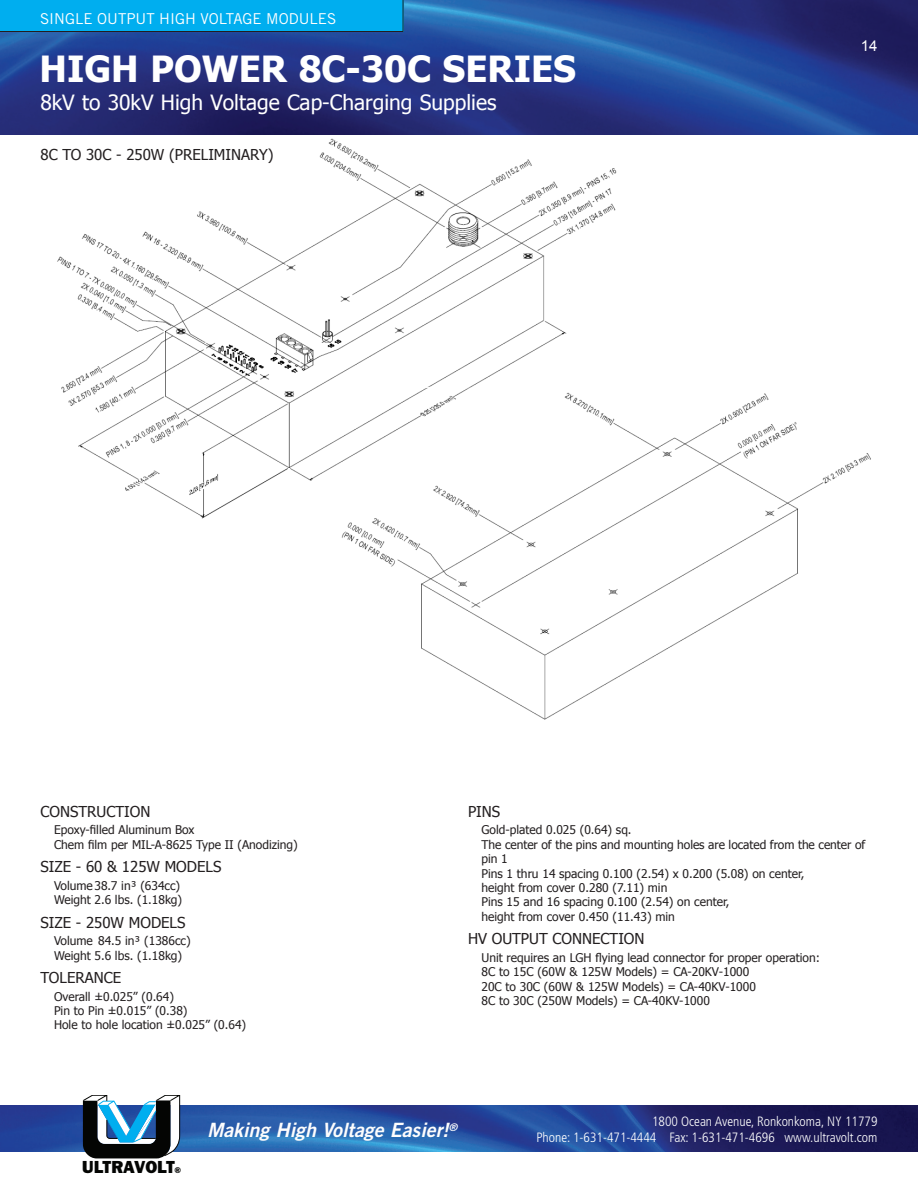
<style>
.page{position:relative;width:918px;height:1188px;background:#fff}
.page>*{position:absolute;margin:0;border:0;box-sizing:border-box;transform-origin:0 0}
.t1{font:700 36px "Tahoma";color:#fff}
.t2{font:24px "Trade Gothic LT Std Cn 18";color:#fff}
.t3{font:21px "Tahoma";color:#fff}
.t4{font:19.65px "Trade Gothic LT Std Bd 2 Obl";color:#fdfdfd}
.t5{font:17.55px "ITC Franklin Gothic Std Hvy";letter-spacing:-.005em;color:#040503}
.t6{font:15px "Tahoma";color:#231f20}
.t7{font:15px "Trade Gothic LT Std";color:#fff}
.t8{font:15px "Arial";color:#fff}
.t9{font:300 condensed 13.5px/16.2px "Frutiger LT Std";color:#fff;text-align:right}
.t10{font:12px/14.4px "Tahoma";color:#231f20}
.s1{font-family:"Franklin Gothic";font-weight:800;font-size:8.7px}
</style>
<div class="page">
<img style="left:0;top:1105px;width:918px;height:46px">
<svg style="left:83px;top:1095px;width:97px;height:63px"></svg>
<img style="left:0;top:0;width:918px;height:135px">
<div style="left:0;top:0;width:403px;height:32px;background:#00aeef"></div>
<img style="left:57px;top:138px;width:560px;height:381px">
<img style="left:335px;top:387px;width:536px;height:333px">
<p class="t7" style="left:40px;top:9px;width:298px">SINGLE OUTPUT HIGH VOLTAGE MODULES</p>
<h1 class="t1" style="left:40px;top:43px;width:538px">HIGH POWER 8C-30C SERIES</h1>
<h3 class="t3" style="left:40px;top:88px;width:458px">8kV to 30kV High Voltage Cap-Charging Supplies</h3>
<h2 class="t2" style="left:30px;top:60px;width:240px">High Voltage Biasing Supply</h2>
<p class="t6" style="left:40px;top:144px;width:235px">8C TO 30C - 250W (PRELIMINARY)</p>
<p class="t8" style="left:861px;top:36px;width:18px">14</p>
<p class="t6" style="left:40px;top:801px;width:111px">CONSTRUCTION</p>
<p class="t10" style="left:54px;top:822px;width:245px">Epoxy-filled Aluminum Box<br>Chem film per MIL-A-8625 Type II (Anodizing)</p>
<p class="t6" style="left:40px;top:857px;width:182px">SIZE - 60 &amp; 125W MODELS</p>
<p class="t10" style="left:54px;top:878px;width:130px">Volume38.7 in³ (634cc)<br>Weight 2.6 lbs. (1.18kg)</p>
<p class="t6" style="left:40px;top:912px;width:146px">SIZE - 250W MODELS</p>
<p class="t10" style="left:54px;top:933px;width:138px">Volume 84.5 in³ (1386cc)<br>Weight 5.6 lbs. (1.18kg)</p>
<p class="t6" style="left:40px;top:968px;width:82px">TOLERANCE</p>
<p class="t10" style="left:54px;top:989px;width:194px">Overall ±0.025” (0.64)<br>Pin to Pin ±0.015” (0.38)<br>Hole to hole location ±0.025” (0.64)</p>
<p class="t6" style="left:468px;top:801px;width:34px">PINS</p>
<p class="t10" style="left:482px;top:822px;width:385px">Gold-plated 0.025 (0.64) sq.<br>The center of the pins and mounting holes are located from the center of pin 1<br>Pins 1 thru 14 spacing 0.100 (2.54) x 0.200 (5.08) on center,<br>height from cover 0.280 (7.11) min<br>Pins 15 and 16 spacing 0.100 (2.54) on center,<br>height from cover 0.450 (11.43) min</p>
<p class="t6" style="left:468px;top:929px;width:178px">HV OUTPUT CONNECTION</p>
<p class="t10" style="left:482px;top:950px;width:340px">Unit requires an LGH flying lead connector for proper operation:<br>8C to 15C (60W &amp; 125W Models) = CA-20KV-1000<br>20C to 30C (60W &amp; 125W Models) = CA-40KV-1000<br>8C to 30C (250W Models) = CA-40KV-1000</p>
<h3 class="t5" style="left:82px;top:1157px;width:100px">ULTRAVOLT<span class="s1">®</span></h3>
<h3 class="t4" style="left:207px;top:1118px;width:252px">Making High Voltage Easier!<sup>®</sup></h3>
<p class="t9" style="left:536px;top:1113px;width:343px">1800 Ocean Avenue, Ronkonkoma, NY 11779<br>Phone: 1-631-471-4444 Fax: 1-631-471-4696 www.ultravolt.com</p>
</div>
